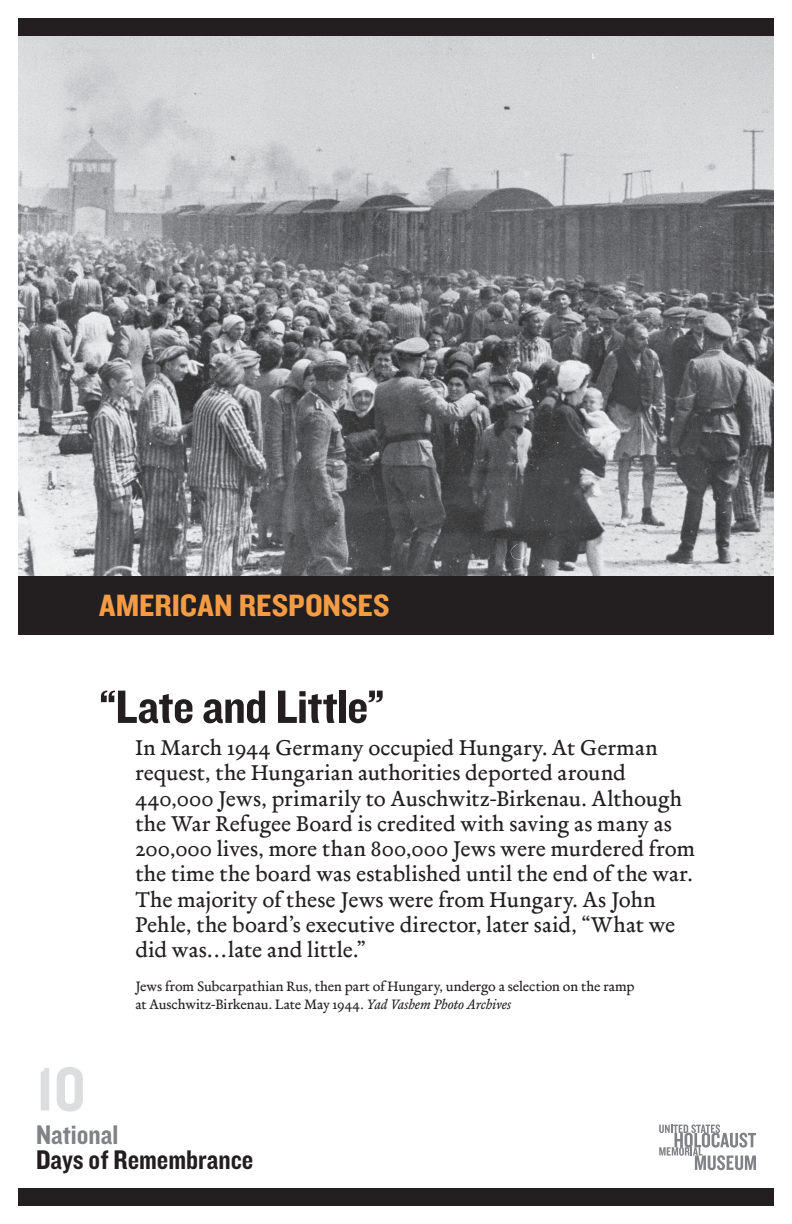
<style>
.page{position:relative;width:792px;height:1224px;background:#fff}
.page>*{position:absolute;margin:0;border:0;box-sizing:border-box;transform-origin:0 0}
.t1{font:64px "Knockout 50 Welterweight";color:#dcdddf}
.t2{font:48.5px "Knockout 50 Welterweight";letter-spacing:-.01em;color:#231f20;scale:1.07 1}
.t3{font:32px "Knockout 50 Welterweight";color:#f39c45;scale:1.07 1}
.t4{font:28px "Knockout 50 Welterweight";color:#231f20}
.t5{font:28px "Knockout 50 Welterweight";color:#808285}
.t6{font:22.2px/25.2px "Merlo Roman Osf";letter-spacing:.005em;color:#231f20}
.t7{font:14.1px/18.2px "Merlo Roman Osf";color:#231f20}
.s1{font-family:"Merlo Italic Osf"}
</style>
<div class="page">
<div style="left:18px;top:1188px;width:756px;height:18px;background:#231f20"></div>
<div style="left:18px;top:18px;width:756px;height:18px;background:#231f20"></div>
<div style="left:18px;top:576px;width:756px;height:59px;background:#231f20"></div>
<img style="left:18px;top:36px;width:756px;height:540px">
<svg style="left:659px;top:1124px;width:97px;height:46px"></svg>
<h3 class="t3" style="left:99px;top:584px;width:273px">American Responses</h3>
<h2 class="t2" style="left:99px;top:675px;width:268px">“Late and Little”</h2>
<p class="t6" style="left:135px;top:736px;width:561px">In March 1944 Germany occupied Hungary. At German request, the Hungarian authorities deported around 440,000 Jews, primarily to Auschwitz-Birkenau. Although the War Refugee Board is credited with saving as many as 200,000 lives, more than 800,000 Jews were murdered from the time the board was established until the end of the war.<br>The majority of these Jews were from Hungary. As John Pehle, the board’s executive director, later said, “What we did was...late and little.”</p>
<p class="t7" style="left:135px;top:977px;width:501px">Jews from Subcarpathian Rus, then part of Hungary, undergo a selection on the ramp at Auschwitz-Birkenau. Late May 1944. <span class="s1">Yad Vashem Photo Archives</span></p>
<h1 class="t1" style="left:36px;top:1047px;width:51px">10</h1>
<p class="t5" style="left:36px;top:1116px;width:84px">National</p>
<p class="t4" style="left:36px;top:1141px;width:219px">Days of Remembrance</p>
</div>
